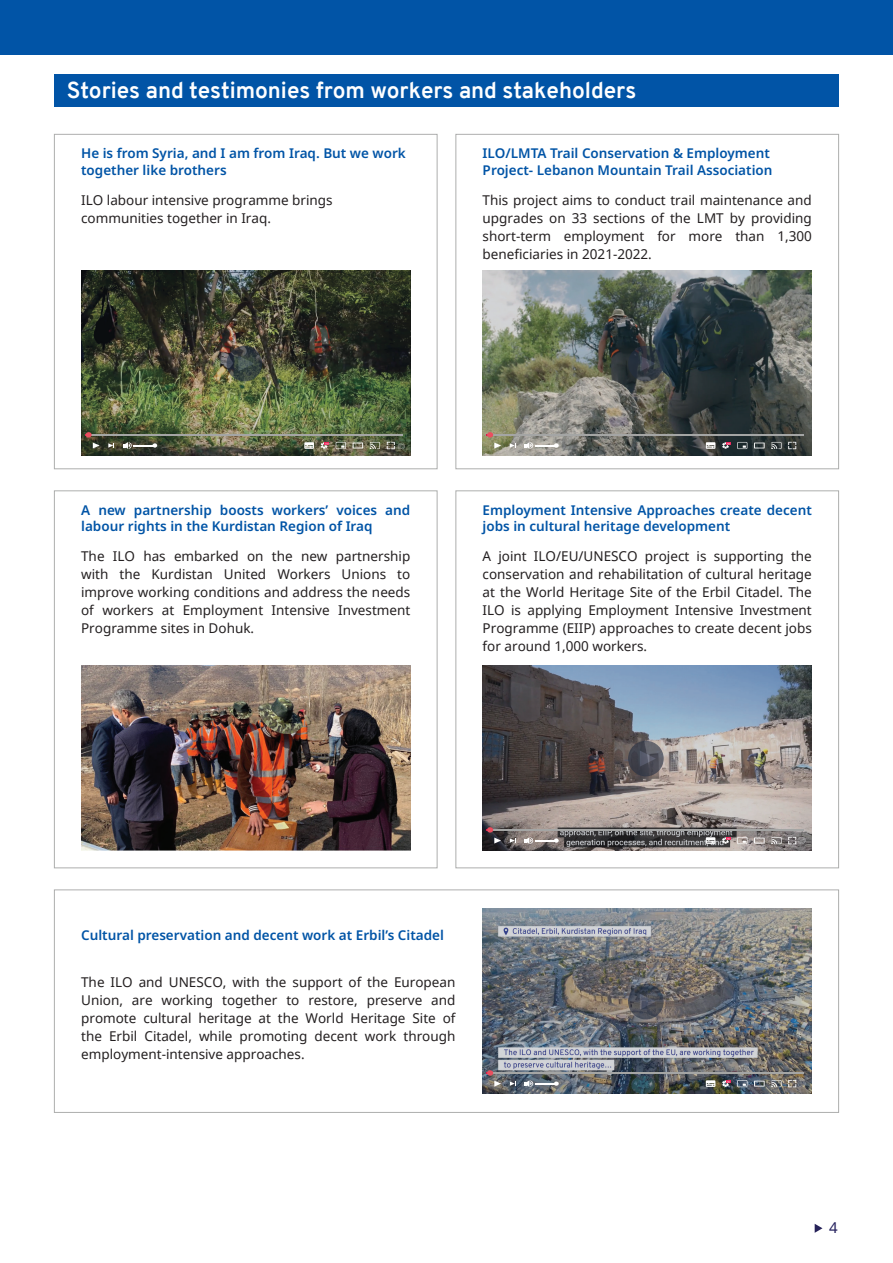
<style>
.page{position:relative;width:893px;height:1263px;background:#fff}
.page>*{position:absolute;margin:0;border:0;box-sizing:border-box;transform-origin:0 0}
.t1{font:700 22.5px "Overpass";color:#fff}
.t2{font:15px "Noto Sans";color:#25215e}
.t3{font:13.5px/18px "Noto Sans";color:#231f20;text-align:justify}
.t4{font:600 13.5px/16.5px "Noto Sans";color:#0154a6}
</style>
<div class="page">
<svg style="left:815px;top:1224px;width:7px;height:9px"></svg>
<div style="left:54px;top:74px;width:785px;height:33px;background:#0154a6"></div>
<div style="left:0;top:0;width:893px;height:54px;background:#0154a6"></div>
<img style="left:81px;top:270px;width:329px;height:186px">
<svg style="left:227px;top:346px;width:35px;height:35px"></svg>
<svg style="left:238px;top:355px;width:16px;height:17px"></svg>
<hr style="left:85px;top:434px;width:317px;height:2px;background:#a4a5a4">
<svg style="left:85px;top:432px;width:15px;height:16px"></svg>
<svg style="left:108px;top:443px;width:6px;height:5px"></svg>
<svg style="left:123px;top:442px;width:34px;height:7px"></svg>
<svg style="left:304px;top:442px;width:10px;height:7px"></svg>
<svg style="left:353px;top:443px;width:10px;height:5px"></svg>
<svg style="left:321px;top:442px;width:8px;height:7px"></svg>
<svg style="left:336px;top:442px;width:10px;height:7px"></svg>
<svg style="left:370px;top:442px;width:10px;height:7px"></svg>
<svg style="left:387px;top:442px;width:8px;height:7px"></svg>
<img style="left:81px;top:665px;width:329px;height:185px">
<img style="left:483px;top:270px;width:329px;height:186px">
<svg style="left:628px;top:346px;width:36px;height:35px"></svg>
<svg style="left:640px;top:355px;width:16px;height:17px"></svg>
<hr style="left:487px;top:434px;width:317px;height:2px;background:#a4a5a4">
<svg style="left:487px;top:432px;width:14px;height:16px"></svg>
<svg style="left:510px;top:443px;width:6px;height:5px"></svg>
<svg style="left:524px;top:442px;width:35px;height:7px"></svg>
<svg style="left:706px;top:442px;width:9px;height:7px"></svg>
<svg style="left:754px;top:443px;width:11px;height:5px"></svg>
<svg style="left:722px;top:442px;width:8px;height:7px"></svg>
<svg style="left:737px;top:442px;width:10px;height:7px"></svg>
<svg style="left:771px;top:442px;width:11px;height:7px"></svg>
<svg style="left:788px;top:442px;width:8px;height:7px"></svg>
<img style="left:483px;top:665px;width:329px;height:186px">
<svg style="left:628px;top:741px;width:36px;height:35px"></svg>
<svg style="left:640px;top:750px;width:16px;height:17px"></svg>
<hr style="left:487px;top:829px;width:317px;height:2px;background:#a4a5a4">
<svg style="left:487px;top:827px;width:14px;height:16px"></svg>
<svg style="left:510px;top:838px;width:6px;height:5px"></svg>
<svg style="left:524px;top:837px;width:35px;height:7px"></svg>
<svg style="left:706px;top:837px;width:9px;height:7px"></svg>
<svg style="left:754px;top:838px;width:11px;height:5px"></svg>
<svg style="left:722px;top:837px;width:8px;height:7px"></svg>
<svg style="left:737px;top:837px;width:10px;height:7px"></svg>
<svg style="left:771px;top:837px;width:11px;height:7px"></svg>
<svg style="left:788px;top:837px;width:8px;height:7px"></svg>
<img style="left:483px;top:909px;width:329px;height:185px">
<svg style="left:628px;top:984px;width:36px;height:35px"></svg>
<svg style="left:640px;top:994px;width:16px;height:16px"></svg>
<hr style="left:487px;top:1072px;width:317px;height:2px;background:#a4a5a4">
<svg style="left:487px;top:1070px;width:14px;height:17px"></svg>
<svg style="left:510px;top:1081px;width:6px;height:5px"></svg>
<svg style="left:524px;top:1080px;width:35px;height:7px"></svg>
<svg style="left:706px;top:1080px;width:9px;height:7px"></svg>
<svg style="left:754px;top:1081px;width:11px;height:5px"></svg>
<svg style="left:722px;top:1080px;width:8px;height:7px"></svg>
<svg style="left:737px;top:1080px;width:10px;height:7px"></svg>
<svg style="left:771px;top:1080px;width:11px;height:7px"></svg>
<svg style="left:788px;top:1080px;width:8px;height:7px"></svg>
<div style="left:54px;top:134px;width:383px;height:335px;border:1px solid #a4a5a4"></div>
<div style="left:54px;top:490px;width:383px;height:378px;border:1px solid #a4a5a4"></div>
<div style="left:455px;top:134px;width:384px;height:335px;border:1px solid #a4a5a4"></div>
<div style="left:455px;top:490px;width:384px;height:378px;border:1px solid #a4a5a4"></div>
<div style="left:54px;top:889px;width:785px;height:224px;border:1px solid #a4a5a4"></div>
<h1 class="t1" style="left:67px;top:74px;width:571px">Stories and testimonies from workers and stakeholders</h1>
<p class="t4" style="left:81px;top:145px;width:326px">He is from Syria, and I am from Iraq. But we work together like brothers</p>
<p class="t3" style="left:81px;top:190px;width:253px">ILO labour intensive programme brings communities together in Iraq.</p>
<p class="t4" style="left:483px;top:145px;width:291px">ILO/LMTA Trail Conservation &amp; Employment<br>Project- Lebanon Mountain Trail Association</p>
<p class="t3" style="left:483px;top:190px;width:331px">This project aims to conduct trail maintenance and upgrades on 33 sections of the LMT by providing short-term employment for more than 1,300 beneficiaries in 2021-2022.</p>
<p class="t4" style="left:81px;top:502px;width:331px">A new partnership boosts workers’ voices and labour rights in the Kurdistan Region of Iraq</p>
<p class="t3" style="left:81px;top:547px;width:331px">The ILO has embarked on the new partnership with the Kurdistan United Workers Unions to improve working conditions and address the needs of workers at Employment Intensive Investment Programme sites in Dohuk.</p>
<p class="t4" style="left:483px;top:502px;width:331px">Employment Intensive Approaches create decent jobs in cultural heritage development</p>
<p class="t3" style="left:483px;top:547px;width:331px">A joint ILO/EU/UNESCO project is supporting the conservation and rehabilitation of cultural heritage at the World Heritage Site of the Erbil Citadel. The ILO is applying Employment Intensive Investment Programme (EIIP) approaches to create decent jobs for around 1,000 workers.</p>
<p class="t4" style="left:81px;top:927px;width:364px">Cultural preservation and decent work at Erbil’s Citadel</p>
<p class="t3" style="left:81px;top:972px;width:376px">The ILO and UNESCO, with the support of the European Union, are working together to restore, preserve and promote cultural heritage at the World Heritage Site of the Erbil Citadel, while promoting decent work through employment-intensive approaches.</p>
<p class="t2" style="left:829px;top:1217px;width:10px">4</p>
</div>
